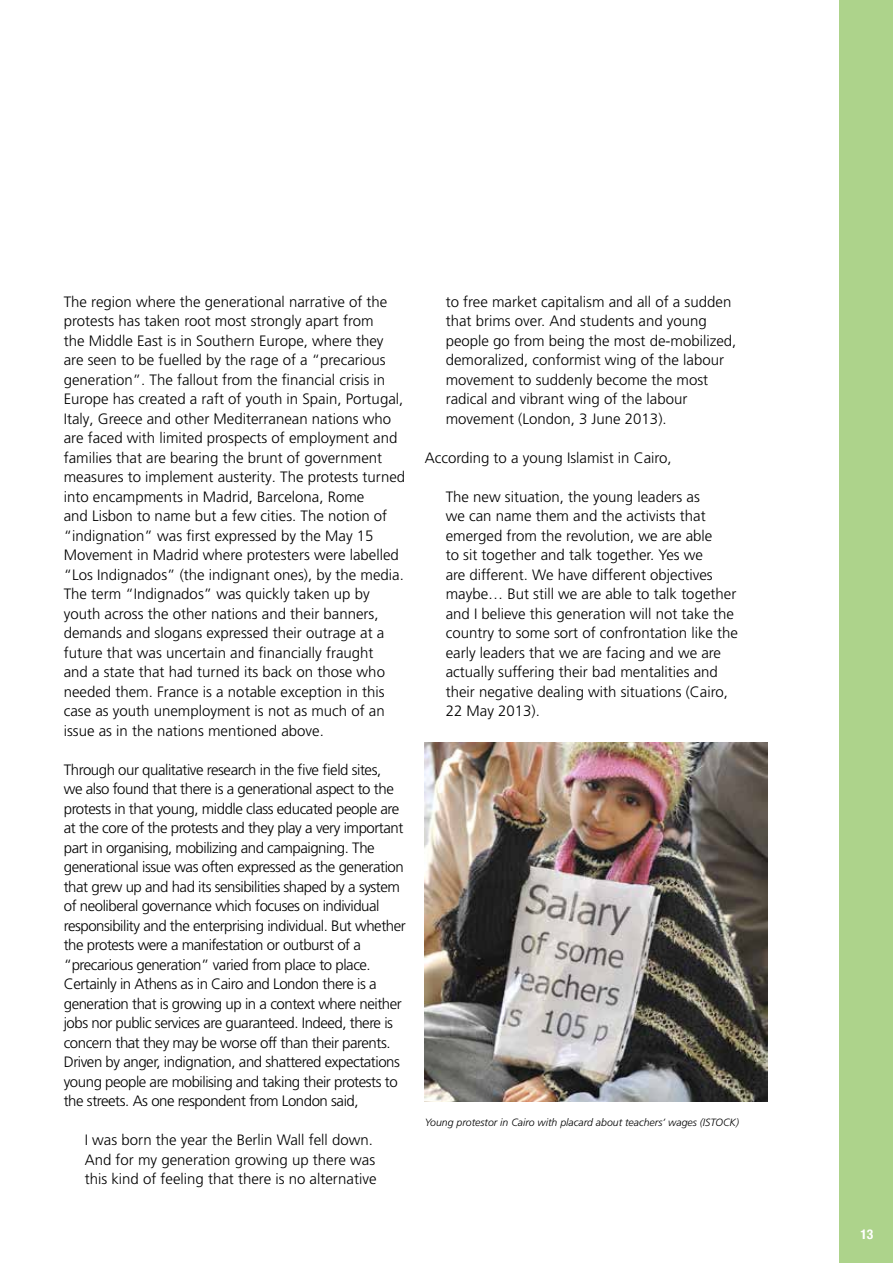
<style>
.page{position:relative;width:893px;height:1263px;background:#fff}
.page>*{position:absolute;margin:0;border:0;box-sizing:border-box;transform-origin:0 0}
.t1{font:300 15px/19.5px "Frutiger LT Pro";color:#000}
.t2{font:300 15px/19.5px "Frutiger LT Pro";letter-spacing:-.03em;color:#000}
.t3{font:700 condensed 13.5px "Helvetica Neue LT Pro";color:#fff}
.t4{font:italic 300 10.5px "Frutiger LT Pro";color:#000}
</style>
<div class="page">
<div style="left:839px;top:0;width:54px;height:1263px;background:#add38b"></div>
<img style="left:425px;top:743px;width:343px;height:358px">
<p class="t1" style="left:64px;top:292px;width:343px">The region where the generational narrative of the protests has taken root most strongly apart from<br>the Middle East is in Southern Europe, where they are seen to be fuelled by the rage of a “precarious generation”. The fallout from the financial crisis in Europe has created a raft of youth in Spain, Portugal, Italy, Greece and other Mediterranean nations who are faced with limited prospects of employment and families that are bearing the brunt of government measures to implement austerity. The protests turned into encampments in Madrid, Barcelona, Rome<br>and Lisbon to name but a few cities. The notion of “indignation” was first expressed by the May 15<br>Movement in Madrid where protesters were labelled “Los Indignados” (the indignant ones), by the media.<br>The term “Indignados” was quickly taken up by youth across the other nations and their banners, demands and slogans expressed their outrage at a future that was uncertain and financially fraught<br>and a state that had turned its back on those who needed them. France is a notable exception in this case as youth unemployment is not as much of an issue as in the nations mentioned above.</p>
<p class="t2" style="left:64px;top:760px;width:344px">Through our qualitative research in the five field sites,<br>we also found that there is a generational aspect to the protests in that young, middle class educated people are at the core of the protests and they play a very important part in organising, mobilizing and campaigning. The generational issue was often expressed as the generation that grew up and had its sensibilities shaped by a system of neoliberal governance which focuses on individual responsibility and the enterprising individual. But whether the protests were a manifestation or outburst of a “precarious generation” varied from place to place.<br>Certainly in Athens as in Cairo and London there is a generation that is growing up in a context where neither jobs nor public services are guaranteed. Indeed, there is concern that they may be worse off than their parents.<br>Driven by anger, indignation, and shattered expectations young people are mobilising and taking their protests to the streets. As one respondent from London said,</p>
<p class="t1" style="left:85px;top:1130px;width:293px">I was born the year the Berlin Wall fell down.<br>And for my generation growing up there was this kind of feeling that there is no alternative</p>
<p class="t1" style="left:446px;top:292px;width:292px">to free market capitalism and all of a sudden that brims over. And students and young people go from being the most de-mobilized, demoralized, conformist wing of the labour movement to suddenly become the most radical and vibrant wing of the labour movement (London, 3 June 2013).</p>
<p class="t1" style="left:425px;top:448px;width:249px">According to a young Islamist in Cairo,</p>
<p class="t1" style="left:446px;top:487px;width:294px">The new situation, the young leaders as<br>we can name them and the activists that emerged from the revolution, we are able<br>to sit together and talk together. Yes we<br>are different. We have different objectives maybe… But still we are able to talk together and I believe this generation will not take the country to some sort of confrontation like the early leaders that we are facing and we are actually suffering their bad mentalities and their negative dealing with situations (Cairo, 22 May 2013).</p>
<p class="t4" style="left:425px;top:1116px;width:316px">Young protestor in Cairo with placard about teachers’ wages (ISTOCK)</p>
<p class="t3" style="left:860px;top:1226px;width:14px">13</p>
</div>
